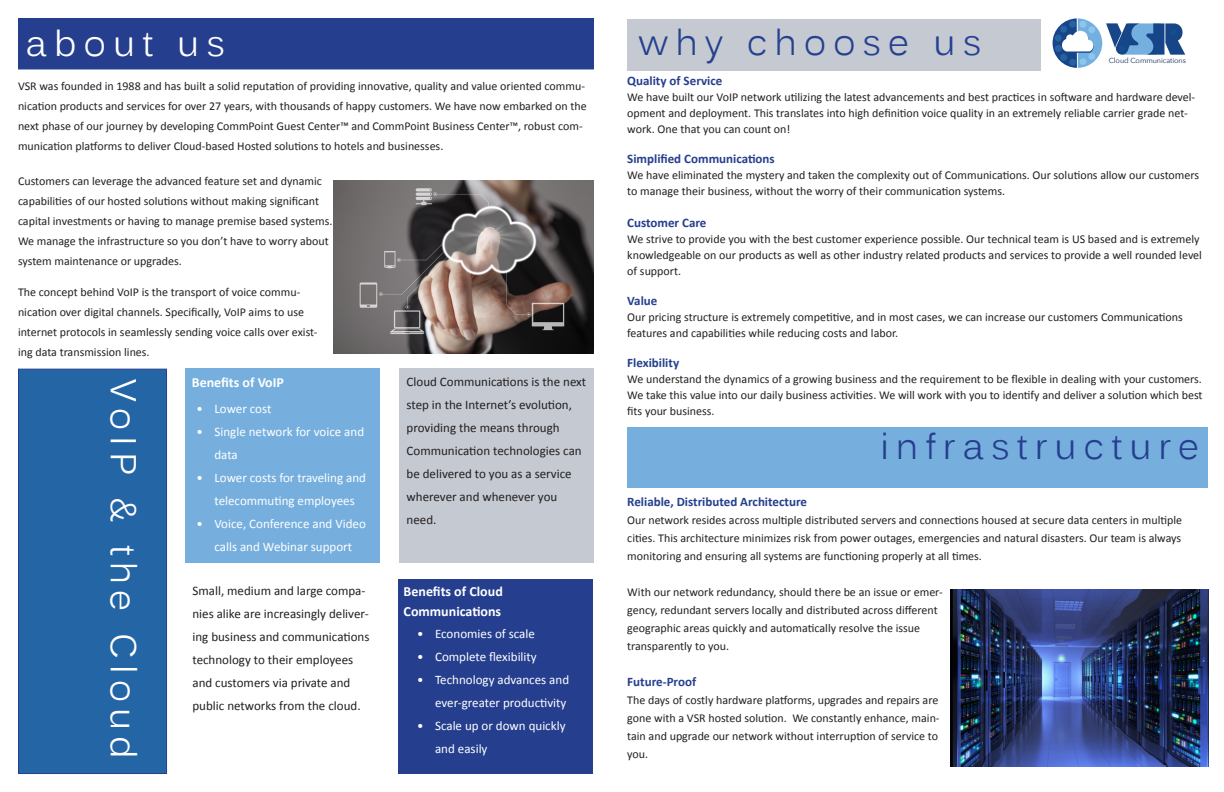
<style>
.page{position:relative;width:1224px;height:792px;background:#fff}
.page>*{position:absolute;margin:0;border:0;box-sizing:border-box;transform-origin:0 0}
.Heading{font:36px "Kalinga";letter-spacing:.17em;color:#fff}
.Heading-2{font:36px "Kalinga";letter-spacing:.2em;color:#253f8e}
.Heading-3{font:36px "Kalinga";letter-spacing:.2em;color:#25418f}
.Body{font:700 14px "Calibri";color:#fff}
.Body-2{font:13px/23px "Calibri";color:#231f20}
.t1{font:13px/23px "Calibri";color:#fff}
.Body-3{font:700 13px "Calibri";color:#253f8e}
.Body-4{font:12px/20px "Calibri";color:#231f20}
.t2{font:7.3px "Avenir Next";letter-spacing:-.01em;color:#18305a}
</style>
<div class="page">
<div style="left:627px;top:19px;width:414px;height:52px;background:#c4c9d2"></div>
<div style="left:627px;top:427px;width:581px;height:60px;background:#76afde"></div>
<img style="left:333px;top:181px;width:261px;height:172px">
<svg style="left:1053px;top:18px;width:132px;height:50px"></svg>
<div style="left:18px;top:369px;width:149px;height:405px;background:#2465a5;border:1px solid #253f8e"></div>
<div style="left:18px;top:18px;width:576px;height:51px;background:#253f8e"></div>
<div style="left:186px;top:369px;width:194px;height:194px;background:#76afde"></div>
<div style="left:399px;top:580px;width:194px;height:194px;background:#253f8e"></div>
<div style="left:400px;top:369px;width:194px;height:194px;background:#c4c9d2"></div>
<img style="left:950px;top:589px;width:258px;height:177px">
<p class="Heading" style="left:26px;top:20px;width:201px">about us</p>
<p class="Heading-3" style="left:638px;top:20px;width:344px">why choose us</p>
<p class="Body-3" style="left:627px;top:71px;width:97px">Quality of Service</p>
<p class="Body-4" style="left:627px;top:88px;width:570px;line-height:16px">We have built our VoIP network utilizing the latest advancements and best practices in software and hardware devel&shy;opment and deployment. This translates into high definition voice quality in an extremely reliable carrier grade net&shy;work. One that you can count on!</p>
<p class="Body-3" style="left:627px;top:149px;width:149px">Simplified Communications</p>
<p class="Body-4" style="left:627px;top:166px;width:573px;line-height:16px">We have eliminated the mystery and taken the complexity out of Communications. Our solutions allow our customers to manage their business, without the worry of their communication systems.</p>
<p class="Body-3" style="left:627px;top:213px;width:81px">Customer Care</p>
<p class="Body-4" style="left:627px;top:230px;width:576px;line-height:16px">We strive to provide you with the best customer experience possible. Our technical team is US based and is extremely knowledgeable on our products as well as other industry related products and services to provide a well rounded level of support.</p>
<p class="Body-3" style="left:627px;top:291px;width:32px">Value</p>
<p class="Body-4" style="left:627px;top:308px;width:557px;line-height:16px">Our pricing structure is extremely competitive, and in most cases, we can increase our customers Communications features and capabilities while reducing costs and labor.</p>
<p class="Body-3" style="left:627px;top:353px;width:53px">Flexibility</p>
<p class="Body-4" style="left:627px;top:370px;width:577px;line-height:16px;text-align:justify">We understand the dynamics of a growing business and the requirement to be flexible in dealing with your customers.<br>We take this value into our daily business activities. We will work with you to identify and deliver a solution which best fits your business.</p>
<p class="Heading-2" style="left:881px;top:423px;width:320px">infrastructure</p>
<p class="Body-3" style="left:627px;top:492px;width:181px">Reliable, Distributed Architecture</p>
<p class="Body-4" style="left:627px;top:511px;width:556px;line-height:18px;text-align:justify">Our network resides across multiple distributed servers and connections housed at secure data centers in multiple cities. This architecture minimizes risk from power outages, emergencies and natural disasters. Our team is always monitoring and ensuring all systems are functioning properly at all times.</p>
<p class="Body-4" style="left:627px;top:583px;width:317px;line-height:18px">With our network redundancy, should there be an issue or emer&shy;gency, redundant servers locally and distributed across different geographic areas quickly and automatically resolve the issue transparently to you.</p>
<p class="Body-3" style="left:627px;top:672px;width:70px">Future-Proof</p>
<p class="Body-4" style="left:627px;top:691px;width:314px;line-height:18px">The days of costly hardware platforms, upgrades and repairs are gone with a VSR hosted solution. We constantly enhance, main&shy;tain and upgrade our network without interruption of service to you.</p>
<p class="t2" style="left:1109px;top:55px;width:79px">Cloud Communications</p>
<p class="Body-4" style="left:18px;top:75px;width:570px">VSR was founded in 1988 and has built a solid reputation of providing innovative, quality and value oriented commu&shy;nication products and services for over 27 years, with thousands of happy customers. We have now embarked on the next phase of our journey by developing CommPoint Guest Center™ and CommPoint Business Center™, robust com&shy;munication platforms to deliver Cloud-based Hosted solutions to hotels and businesses.</p>
<p class="Body-4" style="left:18px;top:170px;width:306px">Customers can leverage the advanced feature set and dynamic capabilities of our hosted solutions without making significant</p>
<p class="Body-4" style="left:18px;top:210px;width:316px">capital investments or having to manage premise based systems.<br>We manage the infrastructure so you don’t have to worry about</p>
<p class="Body-4" style="left:18px;top:250px;width:165px">system maintenance or upgrades.</p>
<p class="Body-4" style="left:18px;top:281px;width:301px">The concept behind VoIP is the transport of voice commu&shy;nication over digital channels. Specifically, VoIP aims to use internet protocols in seamlessly sending voice calls over exist&shy;ing data transmission lines.</p>
<p class="Body" style="left:192px;top:372px;width:94px">Benefits of VoIP</p>
<p class="Body-2" style="left:407px;top:370px;width:181px">Cloud Communications is the next step in the Internet’s evolution, providing the means through<br>Communication technologies can be delivered to you as a service wherever and whenever you need.</p>
<p class="Heading" style="left:147px;top:379px;width:380px;rotate:90deg">VoIP &amp; the Cloud</p>
<p class="t1" style="left:196px;top:397px;width:76px">• Lower cost</p>
<p class="t1" style="left:214px;top:420px;width:151px;text-indent:-18px">• Single network for voice and data</p>
<p class="t1" style="left:196px;top:466px;width:171px;text-align:center">• Lower costs for traveling and telecommuting employees</p>
<p class="t1" style="left:196px;top:512px;width:171px;text-align:center">• Voice, Conference and Video calls and Webinar support</p>
<p class="Body" style="left:404px;top:581px;width:101px">Benefits of Cloud</p>
<p class="Body" style="left:404px;top:601px;width:99px">Communications</p>
<p class="Body-2" style="left:192px;top:579px;width:178px">Small, medium and large compa&shy;nies alike are increasingly deliver&shy;ing business and communications technology to their employees and customers via private and public networks from the cloud.</p>
<p class="t1" style="left:417px;top:622px;width:119px">• Economies of scale</p>
<p class="t1" style="left:417px;top:645px;width:121px">• Complete flexibility</p>
<p class="t1" style="left:417px;top:668px;width:154px;text-align:right">• Technology advances and ever-greater productivity</p>
<p class="t1" style="left:435px;top:714px;width:132px;text-indent:-18px">• Scale up or down quickly and easily</p>
</div>
